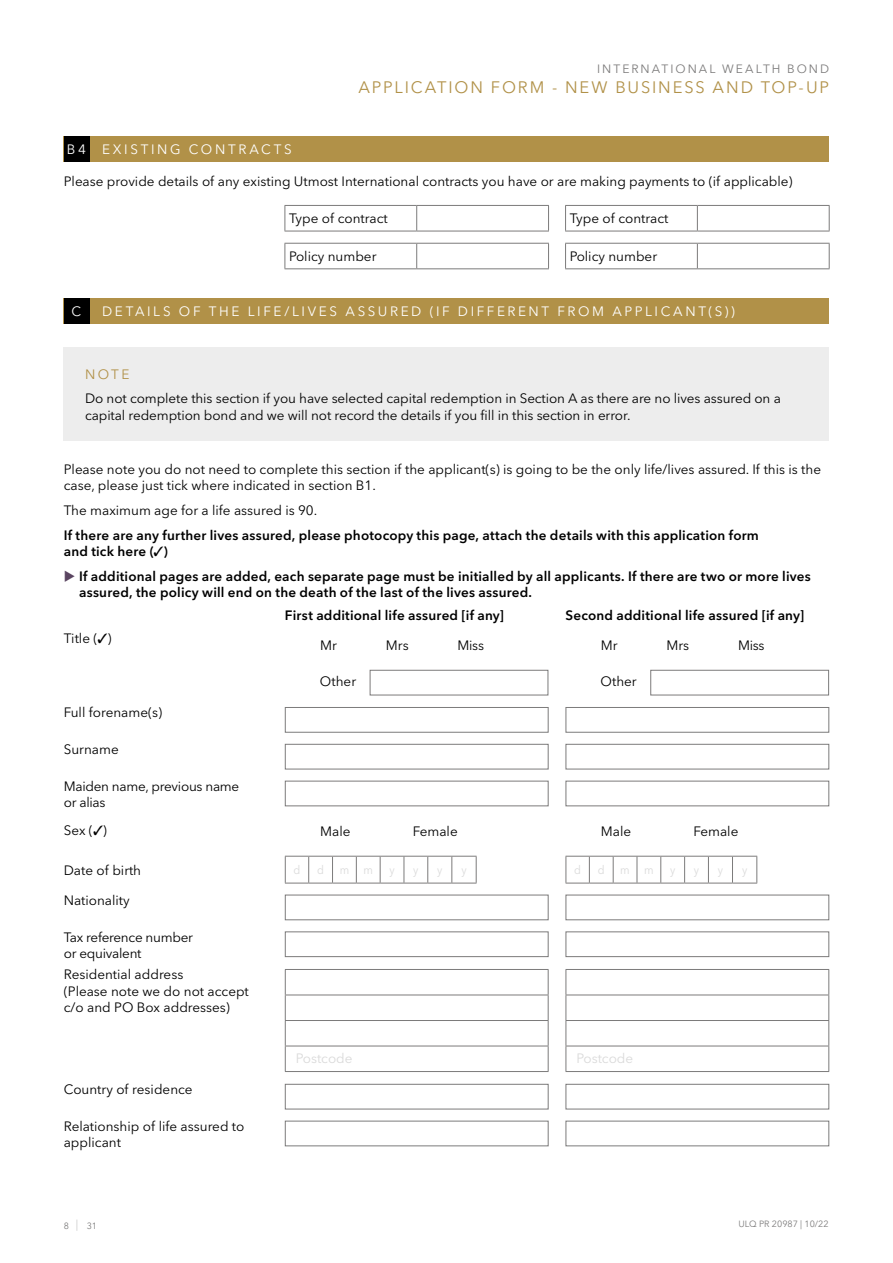
<style>
.page{position:relative;width:893px;height:1263px;background:#fff}
.page>*{position:absolute;margin:0;border:0;box-sizing:border-box;transform-origin:0 0}
.t1{font:16.5px "Avenir Next LT Pro";letter-spacing:.115em;color:#b19148}
.t2{font:13.5px/16.2px "Avenir Next LT Pro";color:#000}
.t3{font:600 13.5px/16.5px "Avenir Next LT Pro";letter-spacing:.015em;color:#000}
.t4{font:13.5px "Avenir Next LT Pro";letter-spacing:.195em;color:#fff}
.t5{font:13.5px/16.2px "Avenir Next LT Pro";letter-spacing:-.02em;color:#000}
.t6{font:13.5px "Avenir Next LT Pro";color:#dadada}
.t7{font:13.5px "Avenir Next LT Pro";color:#b19148}
.t8{font:12px "Avenir Next LT Pro";letter-spacing:.17em;color:#7c7b7b}
.t9{font:12px "Avenir Next LT Pro";color:#dadada;scale:.9 1}
.t10{font:9px "Avenir Next LT Pro";color:#7c7b7b}
.s1{color:#5a4561}
.s2{font-weight:200;font-size:11.25px}
</style>
<div class="page">
<div style="left:64px;top:136px;width:765px;height:26px;background:#b19148"></div>
<div style="left:64px;top:136px;width:25px;height:26px;background:#000"></div>
<hr style="left:285px;top:205px;width:132px;height:1px;background:#7c7b7b">
<svg style="left:285px;top:206px;width:1px;height:25px"></svg>
<hr style="left:417px;top:205px;width:132px;height:1px;background:#7c7b7b">
<svg style="left:416px;top:206px;width:1px;height:25px"></svg>
<svg style="left:548px;top:206px;width:1px;height:25px"></svg>
<hr style="left:565px;top:205px;width:132px;height:1px;background:#7c7b7b">
<svg style="left:565px;top:206px;width:1px;height:25px"></svg>
<hr style="left:697px;top:205px;width:133px;height:1px;background:#7c7b7b">
<svg style="left:697px;top:206px;width:1px;height:25px"></svg>
<svg style="left:829px;top:206px;width:1px;height:25px"></svg>
<hr style="left:285px;top:231px;width:132px;height:1px;background:#7c7b7b">
<hr style="left:417px;top:231px;width:132px;height:1px;background:#7c7b7b">
<hr style="left:565px;top:231px;width:132px;height:1px;background:#7c7b7b">
<hr style="left:697px;top:231px;width:133px;height:1px;background:#7c7b7b">
<hr style="left:285px;top:243px;width:132px;height:1px;background:#7c7b7b">
<svg style="left:285px;top:244px;width:1px;height:24px"></svg>
<hr style="left:417px;top:243px;width:132px;height:1px;background:#7c7b7b">
<svg style="left:416px;top:244px;width:1px;height:24px"></svg>
<svg style="left:548px;top:244px;width:1px;height:24px"></svg>
<hr style="left:565px;top:243px;width:132px;height:1px;background:#7c7b7b">
<svg style="left:565px;top:244px;width:1px;height:24px"></svg>
<hr style="left:697px;top:243px;width:133px;height:1px;background:#7c7b7b">
<svg style="left:697px;top:244px;width:1px;height:24px"></svg>
<svg style="left:829px;top:244px;width:1px;height:24px"></svg>
<hr style="left:285px;top:268px;width:132px;height:1px;background:#7c7b7b">
<hr style="left:417px;top:268px;width:132px;height:1px;background:#7c7b7b">
<hr style="left:565px;top:268px;width:132px;height:1px;background:#7c7b7b">
<hr style="left:697px;top:268px;width:133px;height:1px;background:#7c7b7b">
<div style="left:64px;top:298px;width:765px;height:25px;background:#b19148"></div>
<div style="left:64px;top:298px;width:25px;height:25px;background:#000"></div>
<div style="left:64px;top:347px;width:765px;height:94px;background:#ededed"></div>
<div style="left:370px;top:670px;width:178px;height:25px;border:1px solid #7c7b7b"></div>
<div style="left:650px;top:670px;width:179px;height:25px;border:1px solid #7c7b7b"></div>
<div style="left:285px;top:707px;width:264px;height:26px;border:1px solid #7c7b7b"></div>
<div style="left:566px;top:707px;width:263px;height:26px;border:1px solid #7c7b7b"></div>
<div style="left:285px;top:744px;width:264px;height:25px;border:1px solid #7c7b7b"></div>
<div style="left:566px;top:744px;width:263px;height:25px;border:1px solid #7c7b7b"></div>
<div style="left:285px;top:781px;width:264px;height:25px;border:1px solid #7c7b7b"></div>
<div style="left:566px;top:781px;width:263px;height:25px;border:1px solid #7c7b7b"></div>
<svg style="left:285px;top:856px;width:192px;height:28px"></svg>
<svg style="left:566px;top:856px;width:191px;height:28px"></svg>
<div style="left:285px;top:895px;width:264px;height:25px;border:1px solid #7c7b7b"></div>
<div style="left:566px;top:895px;width:263px;height:25px;border:1px solid #7c7b7b"></div>
<div style="left:285px;top:931px;width:264px;height:26px;border:1px solid #7c7b7b"></div>
<div style="left:566px;top:931px;width:263px;height:26px;border:1px solid #7c7b7b"></div>
<hr style="left:285px;top:994px;width:264px;height:1px;background:#7c7b7b">
<hr style="left:285px;top:1020px;width:264px;height:1px;background:#7c7b7b">
<hr style="left:285px;top:969px;width:264px;height:1px;background:#7c7b7b">
<hr style="left:285px;top:1046px;width:264px;height:1px;background:#7c7b7b">
<svg style="left:285px;top:970px;width:1px;height:101px"></svg>
<svg style="left:548px;top:970px;width:1px;height:101px"></svg>
<hr style="left:285px;top:1071px;width:264px;height:1px;background:#7c7b7b">
<hr style="left:566px;top:994px;width:263px;height:1px;background:#7c7b7b">
<hr style="left:566px;top:1020px;width:263px;height:1px;background:#7c7b7b">
<hr style="left:566px;top:969px;width:263px;height:1px;background:#7c7b7b">
<hr style="left:566px;top:1046px;width:263px;height:1px;background:#7c7b7b">
<svg style="left:566px;top:970px;width:1px;height:101px"></svg>
<svg style="left:828px;top:970px;width:1px;height:101px"></svg>
<hr style="left:566px;top:1071px;width:263px;height:1px;background:#7c7b7b">
<div style="left:285px;top:1084px;width:264px;height:25px;border:1px solid #7c7b7b"></div>
<div style="left:566px;top:1084px;width:263px;height:25px;border:1px solid #7c7b7b"></div>
<div style="left:285px;top:1121px;width:264px;height:25px;border:1px solid #7c7b7b"></div>
<div style="left:566px;top:1121px;width:263px;height:25px;border:1px solid #7c7b7b"></div>
<p class="t8" style="left:597px;top:62px;width:234px">INTERNATIONAL WEALTH BOND</p>
<p class="t1" style="left:358px;top:77px;width:472px">APPLICATION FORM - NEW BUSINESS AND TOP-UP</p>
<p class="t4" style="left:67px;top:141px;width:226px">B4 EXISTING CONTRACTS</p>
<p class="t2" style="left:64px;top:173px;width:730px">Please provide details of any existing Utmost International contracts you have or are making payments to (if applicable)</p>
<p class="t2" style="left:289px;top:211px;width:100px">Type of contract</p>
<p class="t2" style="left:570px;top:211px;width:100px">Type of contract</p>
<p class="t2" style="left:289px;top:248px;width:89px">Policy number</p>
<p class="t2" style="left:570px;top:248px;width:89px">Policy number</p>
<p class="t4" style="left:72px;top:303px;width:11px">C</p>
<p class="t4" style="left:102px;top:303px;width:634px">DETAILS OF THE LIFE/LIVES ASSURED (IF DIFFERENT FROM APPLICANT(S))</p>
<p class="t7" style="left:85px;top:366px;width:46px">NOTE</p>
<p class="t2" style="left:85px;top:391px;width:697px">Do not complete this section if you have selected capital redemption in Section A as there are no lives assured on a capital redemption bond and we will not record the details if you fill in this section in error.</p>
<p class="t2" style="left:64px;top:461px;width:759px">Please note you do not need to complete this section if the applicant(s) is going to be the only life/lives assured. If this is the case, please just tick where indicated in section B1.</p>
<p class="t2" style="left:64px;top:502px;width:255px">The maximum age for a life assured is 90.</p>
<p class="t3" style="left:64px;top:527px;width:697px">If there are any further lives assured, please photocopy this page, attach the details with this application form and tick here (✓)</p>
<p class="t3" style="left:79px;top:568px;width:733px;text-indent:-15px"><span class="s1">◆</span> If additional pages are added, each separate page must be initialled by all applicants. If there are two or more lives assured, the policy will end on the death of the last of the lives assured.</p>
<p class="t3" style="left:285px;top:607px;width:221px">First additional life assured [if any]</p>
<p class="t3" style="left:566px;top:607px;width:240px">Second additional life assured [if any]</p>
<p class="t2" style="left:64px;top:631px;width:49px">Title (✓)</p>
<p class="t2" style="left:601px;top:638px;width:18px">Mr</p>
<p class="t2" style="left:666px;top:638px;width:24px">Mrs</p>
<p class="t2" style="left:738px;top:638px;width:28px">Miss</p>
<p class="t2" style="left:601px;top:674px;width:38px">Other</p>
<p class="t2" style="left:320px;top:638px;width:18px">Mr</p>
<p class="t2" style="left:386px;top:638px;width:24px">Mrs</p>
<p class="t2" style="left:457px;top:638px;width:28px">Miss</p>
<p class="t2" style="left:320px;top:674px;width:38px">Other</p>
<p class="t2" style="left:64px;top:704px;width:100px">Full forename(s)</p>
<p class="t2" style="left:64px;top:741px;width:57px">Surname</p>
<p class="t5" style="left:64px;top:778px;width:177px">Maiden name, previous name or alias</p>
<p class="t2" style="left:64px;top:822px;width:45px">Sex (✓)</p>
<p class="t2" style="left:320px;top:823px;width:32px">Male</p>
<p class="t2" style="left:413px;top:823px;width:46px">Female</p>
<p class="t2" style="left:601px;top:823px;width:32px">Male</p>
<p class="t2" style="left:693px;top:823px;width:46px">Female</p>
<p class="t2" style="left:64px;top:862px;width:79px">Date of birth</p>
<p class="t9" style="left:294px;top:863px;width:9px">d</p>
<p class="t9" style="left:317px;top:863px;width:9px">d</p>
<p class="t9" style="left:340px;top:863px;width:39px">m m</p>
<p class="t9" style="left:389px;top:863px;width:7px">y</p>
<p class="t9" style="left:413px;top:863px;width:7px">y</p>
<p class="t9" style="left:437px;top:863px;width:7px">y</p>
<p class="t9" style="left:461px;top:863px;width:7px">y</p>
<p class="t9" style="left:574px;top:863px;width:9px">d</p>
<p class="t9" style="left:598px;top:863px;width:9px">d</p>
<p class="t9" style="left:620px;top:863px;width:39px">m m</p>
<p class="t9" style="left:670px;top:863px;width:7px">y</p>
<p class="t9" style="left:694px;top:863px;width:7px">y</p>
<p class="t9" style="left:718px;top:863px;width:7px">y</p>
<p class="t9" style="left:742px;top:863px;width:7px">y</p>
<p class="t2" style="left:64px;top:892px;width:67px">Nationality</p>
<p class="t5" style="left:64px;top:929px;width:131px">Tax reference number or equivalent</p>
<p class="t2" style="left:64px;top:966px;width:187px">Residential address<br>(Please note we do not accept c/o and PO Box addresses)</p>
<p class="t6" style="left:296px;top:1050px;width:58px">Postcode</p>
<p class="t6" style="left:577px;top:1050px;width:58px">Postcode</p>
<p class="t2" style="left:64px;top:1081px;width:130px">Country of residence</p>
<p class="t2" style="left:64px;top:1118px;width:182px">Relationship of life assured to applicant</p>
<p class="t10" style="left:64px;top:1220px;width:35px">8 <span class="s2">|</span> 31</p>
<p class="t10" style="left:738px;top:1219px;width:92px">ULQ PR 20987 | 10/22</p>
</div>
